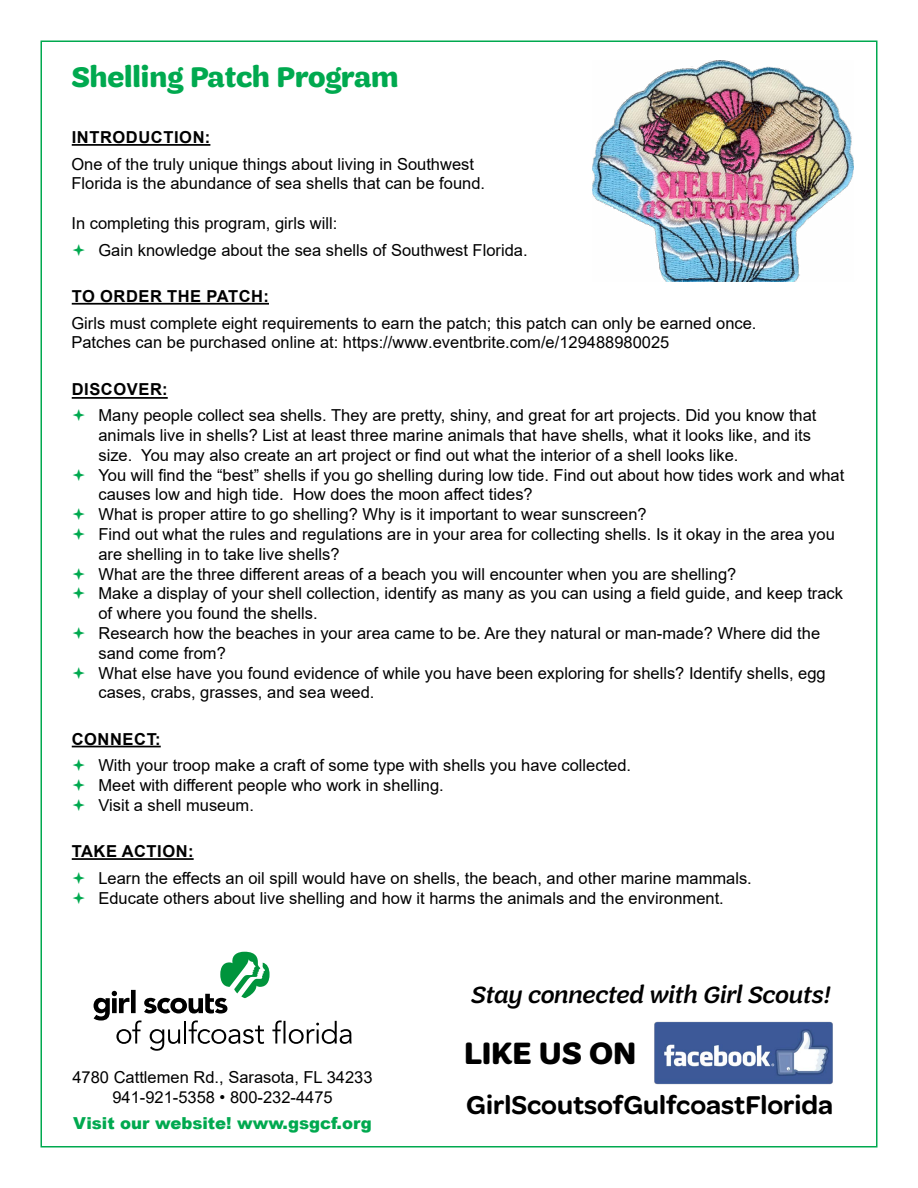
<style>
.page{position:relative;width:918px;height:1188px;background:#fff}
.page>*{position:absolute;margin:0;border:0;box-sizing:border-box;transform-origin:0 0}
.t1{font:700 32.7px "Trefoil Sans";color:#000}
.t2{font:700 30px "Trefoil Sans";color:#00a94f}
.t3{font:600 27.45px "Omnes Girl Scouts";color:#000}
.t4{font:italic 500 25.05px "Trefoil Sans";color:#000}
.t5{font:16.5px/19.8px "Arial";color:#000}
.t6{font:700 16.5px "Arial";letter-spacing:.035em;color:#000}
.t7{font:900 16.5px "Arial";color:#00a94f}
</style>
<div class="page">
<hr style="left:72px;top:144px;width:138px;height:2px;background:#000">
<hr style="left:72px;top:303px;width:197px;height:2px;background:#000">
<hr style="left:72px;top:746px;width:89px;height:1px;background:#000">
<hr style="left:72px;top:858px;width:122px;height:2px;background:#000">
<hr style="left:72px;top:397px;width:96px;height:2px;background:#000">
<img style="left:593px;top:60px;width:260px;height:221px">
<svg style="left:94px;top:952px;width:258px;height:99px"></svg>
<img style="left:654px;top:1021px;width:179px;height:64px">
<h2 class="t2" style="left:71px;top:61px;width:329px">Shelling Patch Program</h2>
<p class="t6" style="left:72px;top:126px;width:140px">INTRODUCTION:</p>
<p class="t5" style="left:71px;top:154px;width:415px">One of the truly unique things about living in Southwest<br>Florida is the abundance of sea shells that can be found.</p>
<p class="t5" style="left:98px;top:210px;width:431px;line-height:26.5px;text-indent:-27px">In completing this program, girls will:<br>Gain knowledge about the sea shells of Southwest Florida.</p>
<p class="t6" style="left:72px;top:285px;width:199px">TO ORDER THE PATCH:</p>
<p class="t5" style="left:71px;top:313px;width:687px">Girls must complete eight requirements to earn the patch; this patch can only be earned once.<br>Patches can be purchased online at: https://www.eventbrite.com/e/129488980025</p>
<p class="t6" style="left:72px;top:377px;width:98px">DISCOVER:</p>
<p class="t5" style="left:98px;top:405px;width:747px">Many people collect sea shells. They are pretty, shiny, and great for art projects. Did you know that animals live in shells? List at least three marine animals that have shells, what it looks like, and its size. You may also create an art project or find out what the interior of a shell looks like.<br>You will find the “best” shells if you go shelling during low tide. Find out about how tides work and what causes low and high tide. How does the moon affect tides?<br>What is proper attire to go shelling? Why is it important to wear sunscreen?<br>Find out what the rules and regulations are in your area for collecting shells. Is it okay in the area you are shelling in to take live shells?<br>What are the three different areas of a beach you will encounter when you are shelling?<br>Make a display of your shell collection, identify as many as you can using a field guide, and keep track of where you found the shells.<br>Research how the beaches in your area came to be. Are they natural or man-made? Where did the sand come from?<br>What else have you found evidence of while you have been exploring for shells? Identify shells, egg cases, crabs, grasses, and sea weed.</p>
<p class="t6" style="left:72px;top:727px;width:91px">CONNECT:</p>
<p class="t5" style="left:98px;top:756px;width:534px">With your troop make a craft of some type with shells you have collected.<br>Meet with different people who work in shelling.<br>Visit a shell museum.</p>
<p class="t6" style="left:72px;top:840px;width:123px">TAKE ACTION:</p>
<p class="t5" style="left:98px;top:868px;width:655px">Learn the effects an oil spill would have on shells, the beach, and other marine mammals.<br>Educate others about live shelling and how it harms the animals and the environment.</p>
<p class="t5" style="left:72px;top:1067px;width:302px;text-align:center">4780 Cattlemen Rd., Sarasota, FL 34233<br>941-921-5358 • 800-232-4475</p>
<p class="t7" style="left:73px;top:1111px;width:300px">Visit our website! www.gsgcf.org</p>
<h3 class="t4" style="left:470px;top:981px;width:361px">Stay connected with Girl Scouts!</h3>
<h1 class="t1" style="left:464px;top:1035px;width:174px">LIKE US ON</h1>
<h3 class="t3" style="left:466px;top:1085px;width:369px">GirlScoutsofGulfcoastFlorida</h3>
</div>
